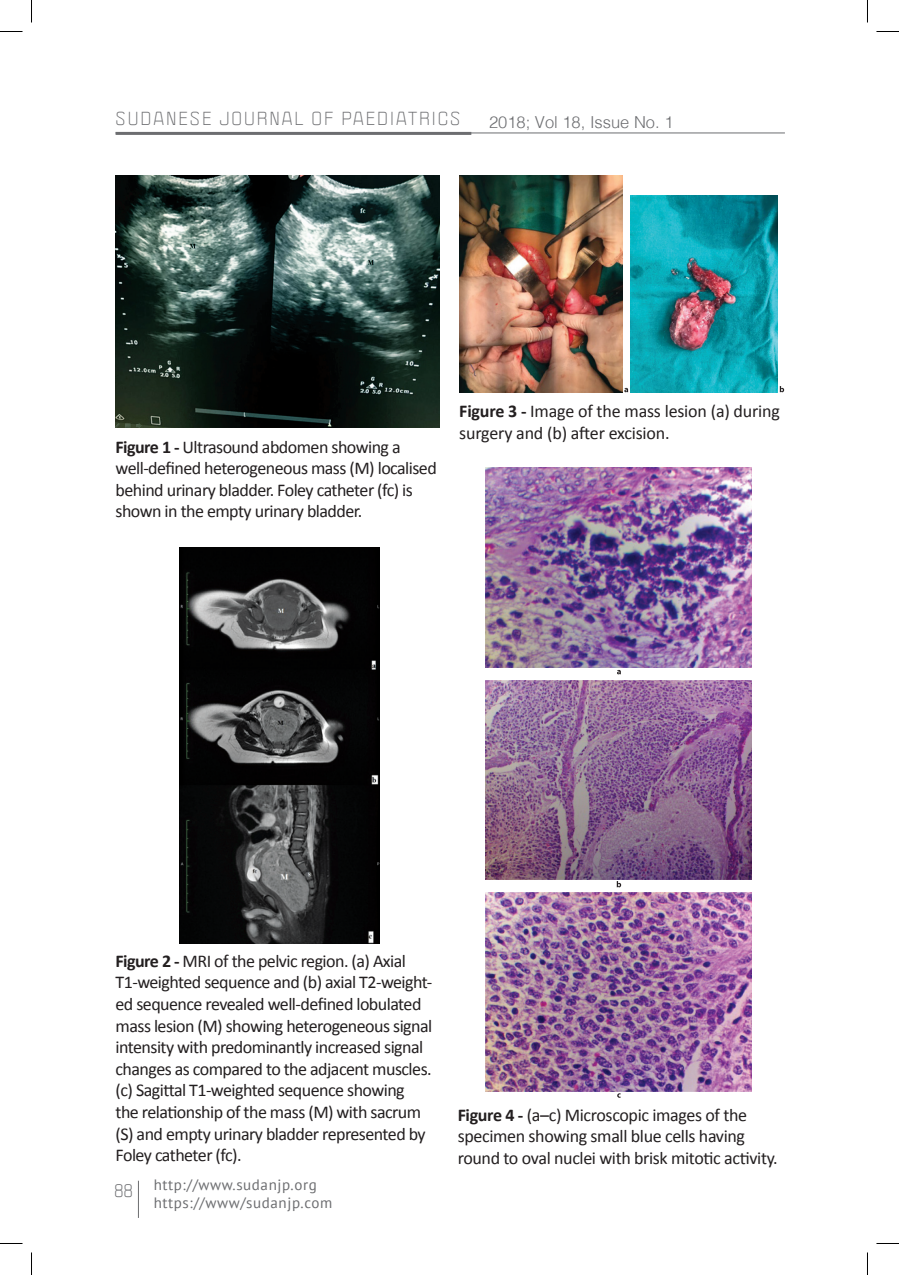
<style>
.page{position:relative;width:899px;height:1275px;background:#fff}
.page>*{position:absolute;margin:0;border:0;box-sizing:border-box;transform-origin:0 0}
.t1{font:18px/21.6px "Calibri";letter-spacing:-.03em;color:#231f20}
.t2{font:18px/21.6px "Calibri";letter-spacing:-.01em;color:#231f20}
.t3{font:16.5px "Politica XT";letter-spacing:.12em;color:#6c6d70}
.t4{font:300 16.5px "Helvetica";color:#6c6d70}
.t5{font:15px/18px "PT Sans";letter-spacing:.04em;color:#6c6d70}
.s1{font-weight:700}
.s2{font-family:"Politica XT";font-size:16.5px}
</style>
<div class="page">
<hr style="left:116px;top:132px;width:355px;height:3px;background:#6c6d70">
<hr style="left:116px;top:133px;width:669px;height:1px;background:#6c6d70">
<hr style="left:138px;top:1181px;width:1px;height:37px;background:#6c6d70">
<img style="left:116px;top:176px;width:324px;height:251px">
<img style="left:179px;top:547px;width:200px;height:396px">
<img style="left:459px;top:175px;width:163px;height:217px">
<img style="left:630px;top:196px;width:148px;height:196px">
<svg style="left:624px;top:388px;width:4px;height:4px"></svg>
<svg style="left:779px;top:386px;width:5px;height:6px"></svg>
<img style="left:486px;top:892px;width:266px;height:200px">
<img style="left:486px;top:468px;width:266px;height:199px">
<svg style="left:617px;top:670px;width:4px;height:4px"></svg>
<img style="left:486px;top:680px;width:266px;height:200px">
<svg style="left:616px;top:881px;width:5px;height:6px"></svg>
<svg style="left:617px;top:1093px;width:3px;height:5px"></svg>
<svg style="left:0;top:31px;width:22px;height:1px"></svg>
<svg style="left:876px;top:31px;width:23px;height:1px"></svg>
<svg style="left:0;top:1243px;width:22px;height:1px"></svg>
<svg style="left:876px;top:1243px;width:23px;height:1px"></svg>
<svg style="left:31px;top:0;width:1px;height:22px"></svg>
<svg style="left:31px;top:1252px;width:1px;height:23px"></svg>
<svg style="left:867px;top:0;width:1px;height:22px"></svg>
<svg style="left:867px;top:1252px;width:1px;height:23px"></svg>
<p class="t3" style="left:116px;top:108px;width:346px">SUDANESE JOURNAL OF PAEDIATRICS</p>
<p class="t4" style="left:489px;top:108px;width:186px">2018; Vol 18, Issue No. 1</p>
<p class="t1" style="left:116px;top:435px;width:323px"><span class="s1">Figure 1 -</span> Ultrasound abdomen showing a well-defined heterogeneous mass (M) localised behind urinary bladder. Foley catheter (fc) is shown in the empty urinary bladder.</p>
<p class="t2" style="left:459px;top:400px;width:322px"><span class="s1">Figure 3 -</span> Image of the mass lesion (a) during surgery and (b) after excision.</p>
<p class="t1" style="left:116px;top:949px;width:318px"><span class="s1">Figure 2 -</span> MRI of the pelvic region. (a) Axial T1-weighted sequence and (b) axial T2-weight&shy;ed sequence revealed well-defined lobulated mass lesion (M) showing heterogeneous signal intensity with predominantly increased signal changes as compared to the adjacent muscles. (c) Sagittal T1-weighted sequence showing the relationship of the mass (M) with sacrum (S) and empty urinary bladder represented by Foley catheter (fc).</p>
<p class="t5" style="left:154px;top:1175px;width:180px;text-indent:-40px"><span class="s2">88</span> http://www.sudanjp.org https://www/sudanjp.com</p>
<p class="t1" style="left:457px;top:1103px;width:321px"><span class="s1">Figure 4 -</span> (a–c) Microscopic images of the specimen showing small blue cells having round to oval nuclei with brisk mitotic activity.</p>
</div>
